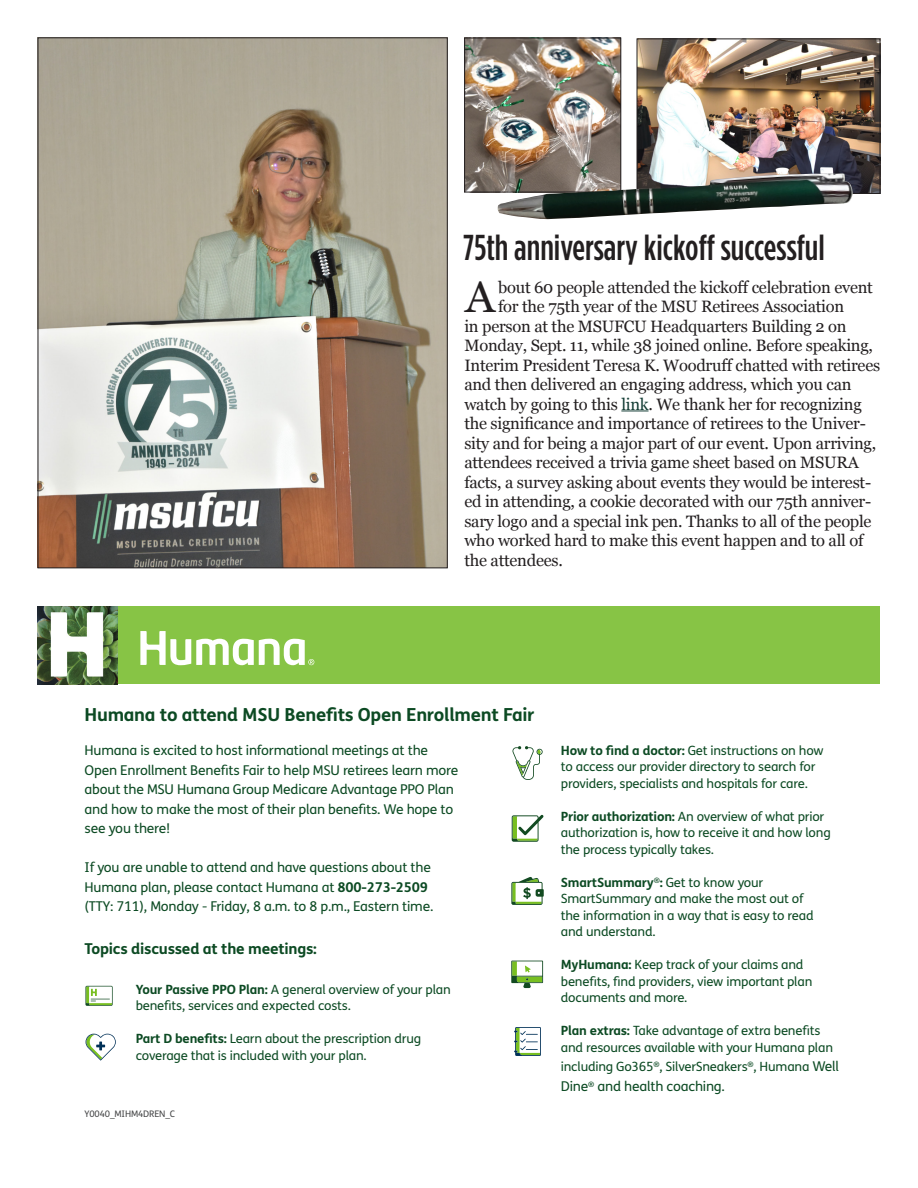
<style>
.page{position:relative;width:918px;height:1188px;background:#fff}
.page>*{position:absolute;margin:0;border:0;box-sizing:border-box;transform-origin:0 0}
.t1{font:44.7px "Georgia";color:#231f20}
.t2{font:500 36px "Gotham Condensed";color:#231f20}
.t3{font:700 18px "FS Humana";letter-spacing:-.015em;color:#0c4a23}
.t4{font:16.5px "Georgia";letter-spacing:-.015em;color:#231f20}
.t5{font:700 15px "FS Humana";letter-spacing:-.015em;color:#0c4a23}
.t6{font:13.5px/19.5px "FS Humana";letter-spacing:-.015em;color:#0c4a23}
.t7{font:12.75px/16.5px "FS Humana";letter-spacing:-.015em;color:#0c4a23}
.t8{font:9px "FS Humana";letter-spacing:-.015em;color:#454647}
.s1{color:#143d35}
.s2{font-weight:700}
.s3{font-size:13.5px}
</style>
<div class="page">
<div style="left:38px;top:606px;width:842px;height:78px;background:#87c445"></div>
<svg style="left:140px;top:631px;width:174px;height:34px"></svg>
<img style="left:38px;top:606px;width:79px;height:78px">
<svg style="left:514px;top:1027px;width:27px;height:29px"></svg>
<svg style="left:85px;top:1033px;width:31px;height:28px"></svg>
<svg style="left:511px;top:960px;width:33px;height:29px"></svg>
<svg style="left:85px;top:985px;width:28px;height:21px"></svg>
<svg style="left:511px;top:877px;width:33px;height:28px"></svg>
<svg style="left:512px;top:746px;width:31px;height:34px"></svg>
<svg style="left:511px;top:814px;width:33px;height:28px"></svg>
<img style="left:40px;top:40px;width:405px;height:526px">
<img style="left:466px;top:40px;width:153px;height:150px">
<div style="left:464px;top:38px;width:157px;height:154px;border:1px solid #231f20"></div>
<img style="left:639px;top:41px;width:239px;height:151px">
<div style="left:637px;top:39px;width:243px;height:155px;border:1px solid #231f20"></div>
<svg style="left:621px;top:411px;width:28px;height:1px"></svg>
<img style="left:498px;top:173px;width:355px;height:46px">
<p class="t2" style="left:463px;top:227px;width:363px">75th anniversary kickoff successful</p>
<p class="t1" style="left:465px;top:264px;width:31px">A</p>
<p class="t4" style="left:498px;top:275px;width:376px">bout 60 people attended the kickoff celebration event</p>
<p class="t4" style="left:498px;top:294px;width:348px">for the 75th year of the MSU Retirees Association</p>
<p class="t4" style="left:464px;top:314px;width:384px">in person at the MSUFCU Headquarters Building 2 on</p>
<p class="t4" style="left:464px;top:333px;width:410px">Monday, Sept. 11, while 38 joined online. Before speaking,</p>
<p class="t4" style="left:464px;top:353px;width:417px">Interim President Teresa K. Woodruff chatted with retirees</p>
<p class="t4" style="left:464px;top:372px;width:389px">and then delivered an engaging address, which you can</p>
<p class="t4" style="left:464px;top:392px;width:399px">watch by going to this <span class="s1">link</span>. We thank her for recognizing</p>
<p class="t4" style="left:464px;top:411px;width:403px">the significance and importance of retirees to the Univer-</p>
<p class="t4" style="left:464px;top:431px;width:413px">sity and for being a major part of our event. Upon arriving,</p>
<p class="t4" style="left:464px;top:450px;width:396px">attendees received a trivia game sheet based on MSURA</p>
<p class="t4" style="left:464px;top:470px;width:408px">facts, a survey asking about events they would be interest-</p>
<p class="t4" style="left:464px;top:489px;width:408px">ed in attending, a cookie decorated with our 75th anniver-</p>
<p class="t4" style="left:464px;top:509px;width:409px">sary logo and a special ink pen. Thanks to all of the people</p>
<p class="t4" style="left:464px;top:528px;width:401px">who worked hard to make this event happen and to all of</p>
<p class="t4" style="left:464px;top:548px;width:100px">the attendees.</p>
<p class="t3" style="left:85px;top:701px;width:452px">Humana to attend MSU Benefits Open Enrollment Fair</p>
<p class="t6" style="left:85px;top:741px;width:375px">Humana is excited to host informational meetings at the Open Enrollment Benefits Fair to help MSU retirees learn more about the MSU Humana Group Medicare Advantage PPO Plan and how to make the most of their plan benefits. We hope to see you there!</p>
<p class="t6" style="left:85px;top:858px;width:350px">If you are unable to attend and have questions about the<br>Humana plan, please contact Humana at <span class="s2">800-273-2509 </span>(TTY: 711), Monday - Friday, 8 a.m. to 8 p.m., Eastern time.</p>
<p class="t5" style="left:85px;top:937px;width:234px">Topics discussed at the meetings:</p>
<p class="t7" style="left:136px;top:981px;width:317px"><span class="s2">Your Passive PPO Plan:</span> A general overview of your plan benefits, services and expected costs.</p>
<p class="t7" style="left:136px;top:1030px;width:287px"><span class="s2">Part D benefits:</span> Learn about the prescription drug coverage that is included with your plan.</p>
<p class="t8" style="left:85px;top:1108px;width:92px">Y0040_MIHM4DREN_C</p>
<p class="t7" style="left:561px;top:742px;width:264px"><span class="s2">How to find a doctor:</span> Get instructions on how to access our provider directory to search for providers, specialists and hospitals for care.</p>
<p class="t7" style="left:561px;top:808px;width:271px"><span class="s2">Prior authorization:</span> An overview of what prior authorization is, how to receive it and how long the process typically takes.</p>
<p class="t7" style="left:561px;top:874px;width:254px"><span class="s2">SmartSummary</span><sup>®</sup><span class="s2">:</span> Get to know your<br>SmartSummary and make the most out of the information in a way that is easy to read and understand.</p>
<p class="t7" style="left:561px;top:956px;width:253px"><span class="s2">MyHumana:</span> Keep track of your claims and benefits, find providers, view important plan documents and more.</p>
<p class="t7" style="left:561px;top:1022px;width:274px"><span class="s2">Plan extras:</span> Take advantage of extra benefits and resources available with your Humana plan</p>
<p class="t7" style="left:561px;top:1058px;width:280px">including Go365<sup>®</sup>, SilverSneakers<sup>®</sup>, Humana <span class="s3">Well</span></p>
<p class="t6" style="left:561px;top:1076px;width:166px">Dine<sup>®</sup> and health coaching.</p>
</div>
